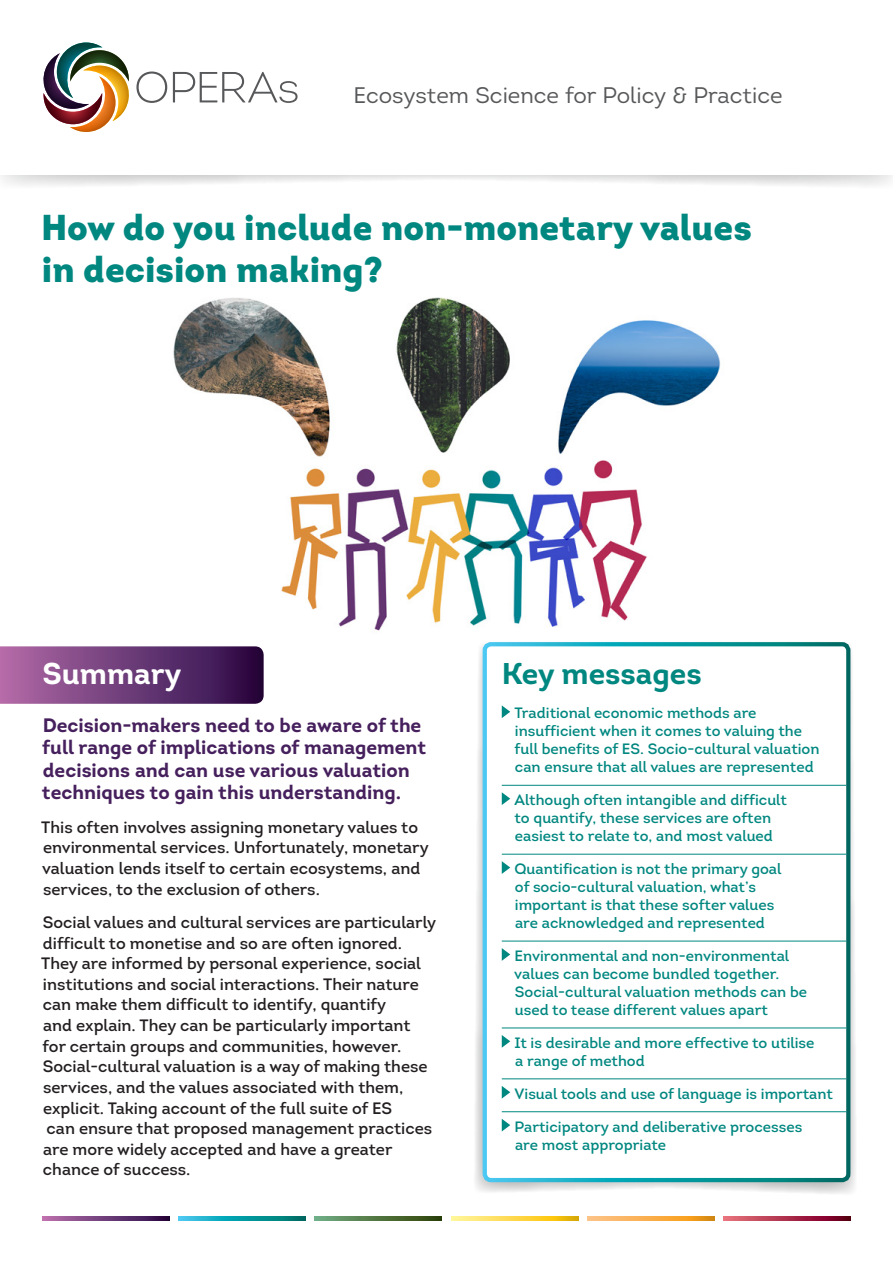
<style>
.page{position:relative;width:893px;height:1263px;background:#fff}
.page>*{position:absolute;margin:0;border:0;box-sizing:border-box;transform-origin:0 0}
.t1{font:900 36px/42px "Intro";color:#008780}
.t2{font:700 30px "Intro";color:#008780}
.t3{font:700 30px "Intro";color:#fff}
.t4{font:22.5px "Intro";color:#57585a}
.t5{font:700 19.5px/22.5px "Intro";color:#46205d}
.t6{font:16.5px/20.7px "Intro";color:#231f20}
.t7{font:15px/18px "Intro";color:#008780}
</style>
<div class="page">
<img style="left:173px;top:297px;width:547px;height:334px">
<svg style="left:475px;top:645px;width:381px;height:549px"></svg>
<div style="left:485px;top:644px;width:363px;height:536px;background:#fff;border-radius:6px"></div>
<div style="left:483px;top:642px;width:367px;height:540px;border:4px solid #fff;border-radius:6px"></div>
<svg style="left:2px;top:175px;width:890px;height:11px"></svg>
<hr style="left:502px;top:785px;width:344px;height:1px;background:#008780">
<hr style="left:502px;top:854px;width:344px;height:1px;background:#008780">
<hr style="left:502px;top:941px;width:344px;height:1px;background:#008780">
<hr style="left:502px;top:1027px;width:344px;height:1px;background:#008780">
<hr style="left:502px;top:1078px;width:344px;height:1px;background:#008780">
<hr style="left:502px;top:1111px;width:344px;height:1px;background:#008780">
<svg style="left:502px;top:705px;width:8px;height:13px"></svg>
<svg style="left:502px;top:792px;width:8px;height:13px"></svg>
<svg style="left:502px;top:861px;width:8px;height:13px"></svg>
<svg style="left:502px;top:948px;width:8px;height:13px"></svg>
<svg style="left:502px;top:1035px;width:8px;height:13px"></svg>
<svg style="left:502px;top:1086px;width:8px;height:12px"></svg>
<svg style="left:502px;top:1119px;width:8px;height:12px"></svg>
<svg style="left:136px;top:72px;width:31px;height:31px"></svg>
<svg style="left:173px;top:72px;width:125px;height:31px"></svg>
<img style="left:43px;top:43px;width:86px;height:89px">
<svg style="left:43px;top:1216px;width:126px;height:4px"></svg>
<svg style="left:0;top:646px;width:264px;height:58px;background:#6e3c77"></svg>
<svg style="left:179px;top:1216px;width:127px;height:4px"></svg>
<svg style="left:315px;top:1216px;width:127px;height:4px"></svg>
<svg style="left:451px;top:1216px;width:127px;height:4px"></svg>
<svg style="left:587px;top:1216px;width:127px;height:4px"></svg>
<svg style="left:724px;top:1216px;width:126px;height:4px"></svg>
<p class="t4" style="left:353px;top:81px;width:431px">Ecosystem Science for Policy &amp; Practice</p>
<p class="t1" style="left:41px;top:205px;width:712px">How do you include non-monetary values in decision making?</p>
<p class="t3" style="left:43px;top:654px;width:140px">Summary</p>
<p class="t5" style="left:42px;top:714px;width:386px">Decision-makers need to be aware of the full range of implications of management decisions and can use various valuation techniques to gain this understanding.</p>
<p class="t6" style="left:41px;top:816px;width:389px">This often involves assigning monetary values to environmental services. Unfortunately, monetary valuation lends itself to certain ecosystems, and services, to the exclusion of others.</p>
<p class="t6" style="left:43px;top:912px;width:395px">Social values and cultural services are particularly</p>
<p class="t6" style="left:43px;top:932px;width:361px">difficult to monetise and so are often ignored.</p>
<p class="t6" style="left:41px;top:953px;width:381px">They are informed by personal experience, social</p>
<p class="t6" style="left:43px;top:974px;width:377px">institutions and social interactions. Their nature</p>
<p class="t6" style="left:43px;top:994px;width:345px">can make them difficult to identify, quantify</p>
<p class="t6" style="left:43px;top:1015px;width:369px">and explain. They can be particularly important</p>
<p class="t6" style="left:43px;top:1035px;width:360px">for certain groups and communities, however.</p>
<p class="t6" style="left:43px;top:1056px;width:386px">Social-cultural valuation is a way of making these</p>
<p class="t6" style="left:43px;top:1077px;width:362px">services, and the values associated with them,</p>
<p class="t6" style="left:43px;top:1097px;width:351px">explicit. Taking account of the full suite of ES</p>
<p class="t6" style="left:47px;top:1118px;width:387px">can ensure that proposed management practices</p>
<p class="t6" style="left:43px;top:1139px;width:351px">are more widely accepted and have a greater</p>
<p class="t6" style="left:43px;top:1159px;width:149px">chance of success.</p>
<p class="t2" style="left:502px;top:654px;width:201px">Key messages</p>
<p class="t7" style="left:514px;top:704px;width:307px">Traditional economic methods are insufficient when it comes to valuing the full benefits of ES. Socio-cultural valuation can ensure that all values are represented</p>
<p class="t7" style="left:514px;top:791px;width:274px">Although often intangible and difficult to quantify, these services are often easiest to relate to, and most valued</p>
<p class="t7" style="left:514px;top:860px;width:268px">Quantification is not the primary goal of socio-cultural valuation, what’s important is that these softer values are acknowledged and represented</p>
<p class="t7" style="left:514px;top:946px;width:294px">Environmental and non-environmental values can become bundled together.<br>Social-cultural valuation methods can be used to tease different values apart</p>
<p class="t7" style="left:514px;top:1033px;width:301px">It is desirable and more effective to utilise a range of method</p>
<p class="t7" style="left:514px;top:1084px;width:320px">Visual tools and use of language is important</p>
<p class="t7" style="left:514px;top:1117px;width:289px">Participatory and deliberative processes are most appropriate</p>
</div>
